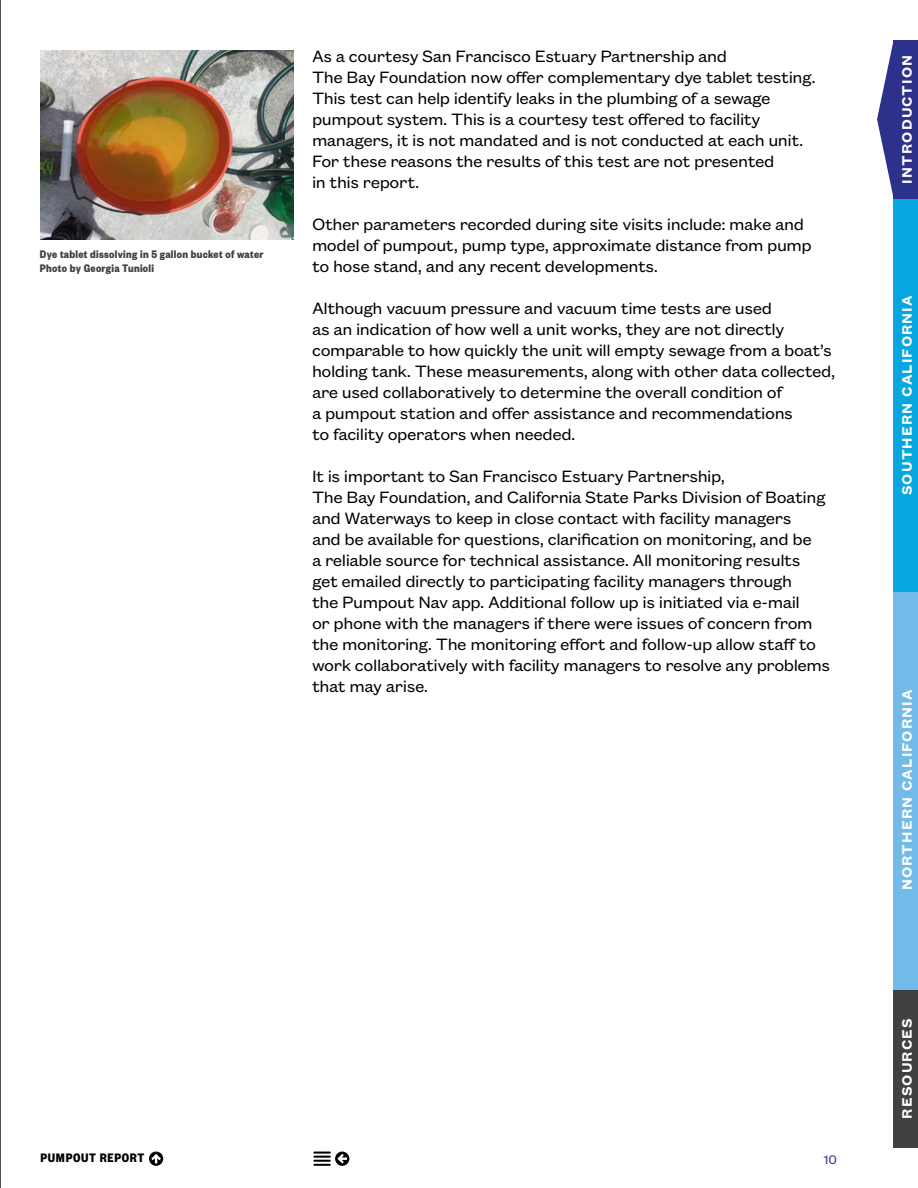
<style>
.page{position:relative;width:918px;height:1188px;background:#fff}
.page>*{position:absolute;margin:0;border:0;box-sizing:border-box;transform-origin:0 0}
.t1{font:18px/21px "Founders Grotesk Text";letter-spacing:-.025em;color:#000}
.t2{font:600 15px "Founders Grotesk Text";letter-spacing:.075em;color:#fff}
.t3{font:700 13.5px "Founders Grotesk Cond";letter-spacing:.05em;color:#000}
.t4{font:13.5px "Founders Grotesk Text";color:#2c318c}
.t5{font:700 12px/14.4px "Founders Grotesk Cond";letter-spacing:.025em;color:#414042}
</style>
<div class="page">
<div style="left:894px;top:989px;width:24px;height:159px;background:#414042"></div>
<div style="left:894px;top:198px;width:24px;height:397px;background:#06a7e0"></div>
<div style="left:894px;top:592px;width:24px;height:397px;background:#72bbe8"></div>
<svg style="left:149px;top:1152px;width:14px;height:14px"></svg>
<svg style="left:313px;top:1152px;width:36px;height:14px"></svg>
<div style="left:894px;top:40px;width:24px;height:159px;background:#2c318c"></div>
<svg style="left:877px;top:40px;width:17px;height:158px"></svg>
<img style="left:41px;top:50px;width:253px;height:190px">
<hr style="left:0;top:0;width:1px;height:1188px;background:#000">
<p class="t5" style="left:40px;top:246px;width:225px">Dye tablet dissolving in 5 gallon bucket of water<br>Photo by Georgia Tunioli</p>
<p class="t1" style="left:312px;top:44px;width:505px">As a courtesy San Francisco Estuary Partnership and<br>The Bay Foundation now offer complementary dye tablet testing.<br>This test can help identify leaks in the plumbing of a sewage pumpout system. This is a courtesy test offered to facility managers, it is not mandated and is not conducted at each unit.<br>For these reasons the results of this test are not presented<br>in this report.</p>
<p class="t1" style="left:312px;top:212px;width:501px">Other parameters recorded during site visits include: make and model of pumpout, pump type, approximate distance from pump to hose stand, and any recent developments.</p>
<p class="t1" style="left:312px;top:296px;width:525px">Although vacuum pressure and vacuum time tests are used<br>as an indication of how well a unit works, they are not directly comparable to how quickly the unit will empty sewage from a boat’s holding tank. These measurements, along with other data collected, are used collaboratively to determine the overall condition of<br>a pumpout station and offer assistance and recommendations<br>to facility operators when needed.</p>
<p class="t1" style="left:312px;top:464px;width:520px">It is important to San Francisco Estuary Partnership,<br>The Bay Foundation, and California State Parks Division of Boating and Waterways to keep in close contact with facility managers<br>and be available for questions, clarification on monitoring, and be<br>a reliable source for technical assistance. All monitoring results get emailed directly to participating facility managers through<br>the Pumpout Nav app. Additional follow up is initiated via e-mail<br>or phone with the managers if there were issues of concern from the monitoring. The monitoring effort and follow-up allow staff to work collaboratively with facility managers to resolve any problems that may arise.</p>
<p class="t3" style="left:40px;top:1149px;width:105px">PUMPOUT REPORT</p>
<p class="t4" style="left:824px;top:1150px;width:15px">10</p>
<p class="t2" style="left:897px;top:184px;width:130px;rotate:-90deg">INTRODUCTION</p>
<p class="t2" style="left:897px;top:495px;width:201px;rotate:-90deg">SOUTHERN CALIFORNIA</p>
<p class="t2" style="left:897px;top:890px;width:202px;rotate:-90deg">NORTHERN CALIFORNIA</p>
<p class="t2" style="left:897px;top:1119px;width:102px;rotate:-90deg">RESOURCES</p>
</div>
